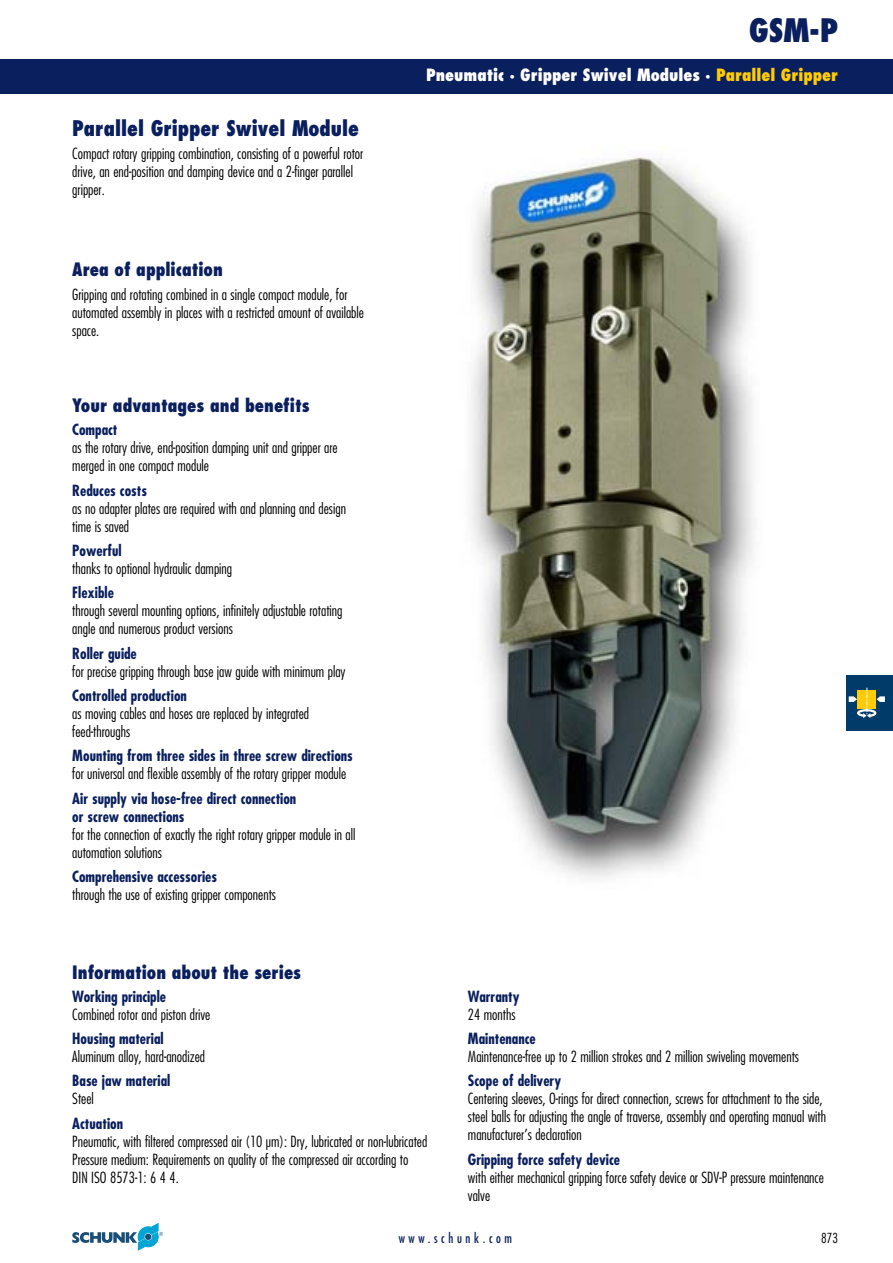
<style>
.page{position:relative;width:893px;height:1263px;background:#fff}
.page>*{position:absolute;margin:0;border:0;box-sizing:border-box;transform-origin:0 0}
.t1{font:800 condensed 31.5px "Futura";color:#0a1f5d}
.t2{font:800 condensed 21px "Futura";color:#0a1f5d;scale:.95 1}
.t3{font:800 condensed 18px "Futura";color:#0a1f5d;scale:.95 1}
.t4{font:800 condensed 16.5px "Futura";color:#fff}
.t5{font:300 condensed 15px/18px "Futura";color:#000}
.t6{font:700 condensed 15px/18px "Futura";color:#0a1f5d}
.t7{font:300 condensed 13.5px "Futura";color:#000}
.t8{font:condensed 13.35px "Futura";letter-spacing:.29em;color:#0a1f5d;scale:.95 1}
.s1{color:#ffcc03}
</style>
<div class="page">
<div style="left:846px;top:675px;width:46px;height:55px;background:#003b69"></div>
<svg style="left:848px;top:688px;width:36px;height:30px"></svg>
<div style="left:0;top:60px;width:892px;height:34px;background:#0a1f5d"></div>
<svg style="left:72px;top:1223px;width:91px;height:27px"></svg>
<img style="left:471px;top:157px;width:284px;height:721px">
<h2 class="t2" style="left:72px;top:119px;width:303px">Parallel Gripper Swivel Module</h2>
<p class="t5" style="left:72px;top:145px;width:292px">Compact rotary gripping combination, consisting of a powerful rotor drive, an end-position and damping device and a 2-finger parallel gripper.</p>
<p class="t3" style="left:72px;top:262px;width:160px">Area of application</p>
<p class="t5" style="left:72px;top:286px;width:293px">Gripping and rotating combined in a single compact module, for automated assembly in places with a restricted amount of available space.</p>
<p class="t3" style="left:72px;top:398px;width:251px">Your advantages and benefits</p>
<p class="t6" style="left:72px;top:422px;width:47px">Compact</p>
<p class="t5" style="left:72px;top:440px;width:267px">as the rotary drive, end-position damping unit and gripper are merged in one compact module</p>
<p class="t6" style="left:72px;top:482px;width:76px">Reduces costs</p>
<p class="t5" style="left:72px;top:500px;width:275px">as no adapter plates are required with and planning and design time is saved</p>
<p class="t6" style="left:72px;top:543px;width:51px">Powerful</p>
<p class="t5" style="left:72px;top:560px;width:161px">thanks to optional hydraulic damping</p>
<p class="t6" style="left:72px;top:585px;width:43px">Flexible</p>
<p class="t5" style="left:72px;top:603px;width:271px">through several mounting options, infinitely adjustable rotating angle and numerous product versions</p>
<p class="t6" style="left:72px;top:645px;width:66px">Roller guide</p>
<p class="t5" style="left:72px;top:663px;width:275px">for precise gripping through base jaw guide with minimum play</p>
<p class="t6" style="left:72px;top:688px;width:116px">Controlled production</p>
<p class="t5" style="left:72px;top:706px;width:238px">as moving cables and hoses are replaced by integrated feed-throughs</p>
<p class="t6" style="left:72px;top:748px;width:282px">Mounting from three sides in three screw directions</p>
<p class="t5" style="left:72px;top:766px;width:275px">for universal and flexible assembly of the rotary gripper module</p>
<p class="t6" style="left:72px;top:791px;width:225px">Air supply via hose-free direct connection or screw connections</p>
<p class="t5" style="left:72px;top:826px;width:284px">for the connection of exactly the right rotary gripper module in all automation solutions</p>
<p class="t6" style="left:72px;top:869px;width:146px">Comprehensive accessories</p>
<p class="t5" style="left:72px;top:887px;width:205px">through the use of existing gripper components</p>
<h1 class="t1" style="left:748px;top:17px;width:91px">GSM-P</h1>
<p class="t4" style="left:426px;top:68px;width:413px">Pneumatic · Gripper Swivel Modules · <span class="s1">Parallel Gripper</span></p>
<p class="t3" style="left:72px;top:964px;width:242px">Information about the series</p>
<p class="t6" style="left:72px;top:988px;width:95px">Working principle</p>
<p class="t5" style="left:72px;top:1006px;width:139px">Combined rotor and piston drive</p>
<p class="t6" style="left:72px;top:1031px;width:93px">Housing material</p>
<p class="t5" style="left:72px;top:1048px;width:134px">Aluminum alloy, hard-anodized</p>
<p class="t6" style="left:72px;top:1073px;width:100px">Base jaw material</p>
<p class="t5" style="left:72px;top:1091px;width:23px">Steel</p>
<p class="t6" style="left:72px;top:1115px;width:52px">Actuation</p>
<p class="t5" style="left:72px;top:1133px;width:356px">Pneumatic, with filtered compressed air (10 µm): Dry, lubricated or non-lubricated<br>Pressure medium: Requirements on quality of the compressed air according to<br>DIN ISO 8573-1: 6 4 4.</p>
<p class="t6" style="left:468px;top:988px;width:53px">Warranty</p>
<p class="t5" style="left:468px;top:1006px;width:49px">24 months</p>
<p class="t6" style="left:468px;top:1031px;width:69px">Maintenance</p>
<p class="t5" style="left:468px;top:1048px;width:332px">Maintenance-free up to 2 million strokes and 2 million swiveling movements</p>
<p class="t6" style="left:468px;top:1073px;width:95px">Scope of delivery</p>
<p class="t5" style="left:468px;top:1091px;width:359px">Centering sleeves, O-rings for direct connection, screws for attachment to the side, steel balls for adjusting the angle of traverse, assembly and operating manual with manufacturer’s declaration</p>
<p class="t6" style="left:468px;top:1151px;width:153px">Gripping force safety device</p>
<p class="t5" style="left:468px;top:1169px;width:357px">with either mechanical gripping force safety device or SDV-P pressure maintenance valve</p>
<p class="t8" style="left:398px;top:1232px;width:121px">www.schunk.com</p>
<p class="t7" style="left:821px;top:1232px;width:18px">873</p>
</div>
